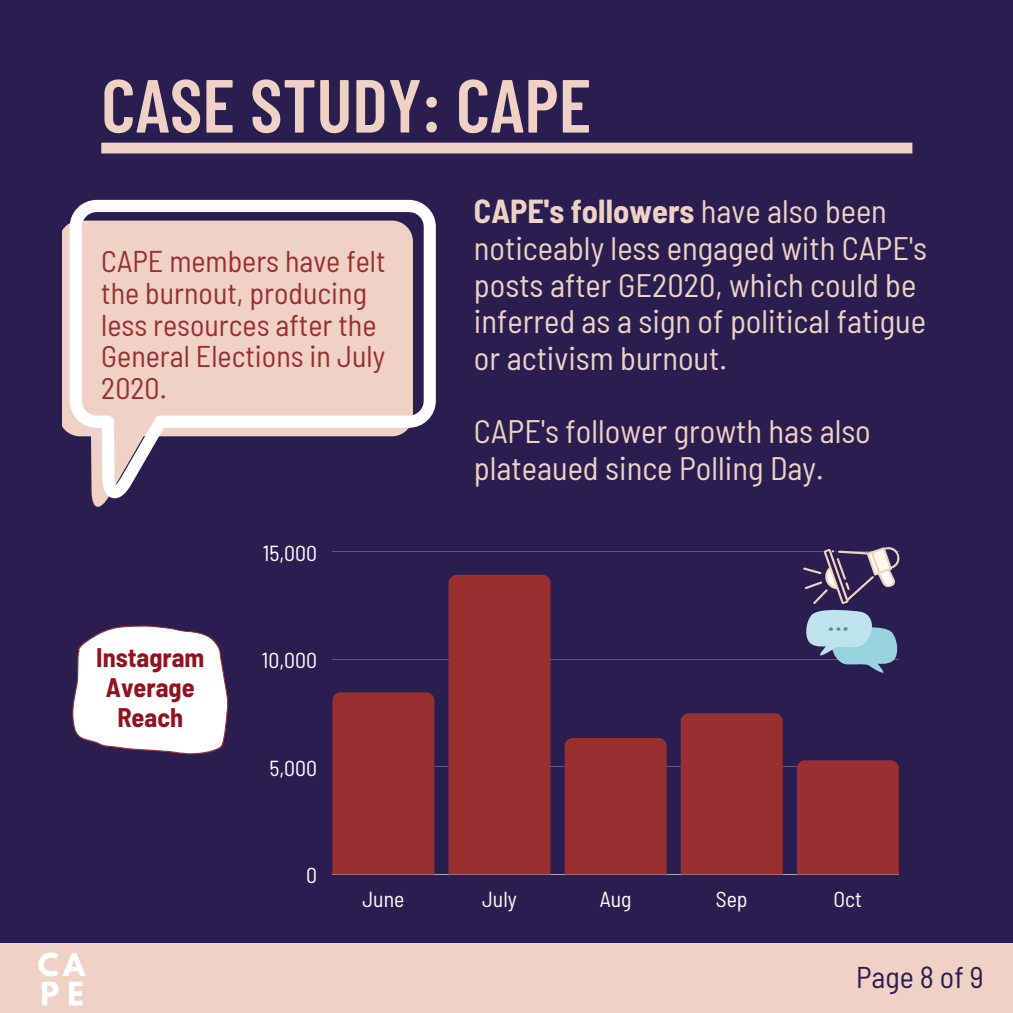
<style>
.page{position:relative;width:1013px;height:1013px;background:#fff}
.page>*{position:absolute;margin:0;border:0;box-sizing:border-box;transform-origin:0 0}
.t1{font:600 75px "Barlow Condensed";color:#efd2c5}
.t2{font:semi-condensed 32.5px/36.5px "Barlow";color:#efd2c5}
.t3{font:semi-condensed 30px/31.9px "Barlow";color:#992f2f}
.t4{font:semi-condensed 30px "Barlow";color:#2a1e50}
.t5{font:700 semi-condensed 26.25px/30px "Barlow";color:#921320;text-align:center}
.t6{font:semi-condensed 21.75px "Barlow";color:#fff}
.s1{font-weight:700}
</style>
<div class="page">
<div style="left:0;top:0;width:1012px;height:1012px;background:#2a1e50"></div>
<div style="left:101px;top:143px;width:811px;height:10px;background:#efd2c5"></div>
<div style="left:0;top:943px;width:1012px;height:69px;background:#efd2c5"></div>
<img style="left:38px;top:952px;width:48px;height:54px">
<svg style="left:62px;top:223px;width:55px;height:283px;fill:#efd2c5"></svg>
<svg style="left:70px;top:200px;width:366px;height:298px;fill:#efd2c5"></svg>
<hr style="left:332px;top:551px;width:566px;height:1px;background:#fff">
<hr style="left:332px;top:659px;width:566px;height:1px;background:#fff">
<hr style="left:332px;top:766px;width:566px;height:1px;background:#fff">
<hr style="left:332px;top:874px;width:566px;height:1px;background:#fff">
<div style="left:332px;top:692px;width:102px;height:182px;background:#992f2f"></div>
<div style="left:448px;top:575px;width:102px;height:299px;background:#992f2f"></div>
<div style="left:564px;top:738px;width:102px;height:136px;background:#992f2f"></div>
<div style="left:680px;top:713px;width:102px;height:161px;background:#992f2f"></div>
<div style="left:796px;top:760px;width:102px;height:114px;background:#992f2f"></div>
<svg style="left:72px;top:625px;width:156px;height:129px;background:#e0dce2"></svg>
<svg style="left:802px;top:547px;width:98px;height:126px"></svg>
<h1 class="t1" style="left:101px;top:58px;width:491px">CASE STUDY: CAPE</h1>
<p class="t3" style="left:101px;top:244px;width:286px">CAPE members have felt the burnout, producing less resources after the<br>General Elections in July<br>2020.</p>
<p class="t5" style="left:96px;top:641px;width:110px">Instagram<br>Average<br>Reach</p>
<p class="t6" style="left:263px;top:539px;width:56px">15,000</p>
<p class="t6" style="left:262px;top:646px;width:57px">10,000</p>
<p class="t6" style="left:269px;top:754px;width:49px">5,000</p>
<p class="t6" style="left:306px;top:861px;width:12px">0</p>
<p class="t2" style="left:474px;top:192px;width:454px"><span class="s1">CAPE's followers</span> have also been noticeably less engaged with CAPE's posts after GE2020, which could be inferred as a sign of political fatigue or activism burnout.</p>
<p class="t2" style="left:474px;top:411px;width:398px">CAPE's follower growth has also plateaued since Polling Day.</p>
<p class="t6" style="left:362px;top:885px;width:44px">June</p>
<p class="t6" style="left:482px;top:885px;width:36px">July</p>
<p class="t6" style="left:599px;top:885px;width:33px">Aug</p>
<p class="t6" style="left:715px;top:885px;width:33px">Sep</p>
<p class="t6" style="left:833px;top:885px;width:30px">Oct</p>
<p class="t4" style="left:856px;top:957px;width:129px">Page 8 of 9</p>
</div>
